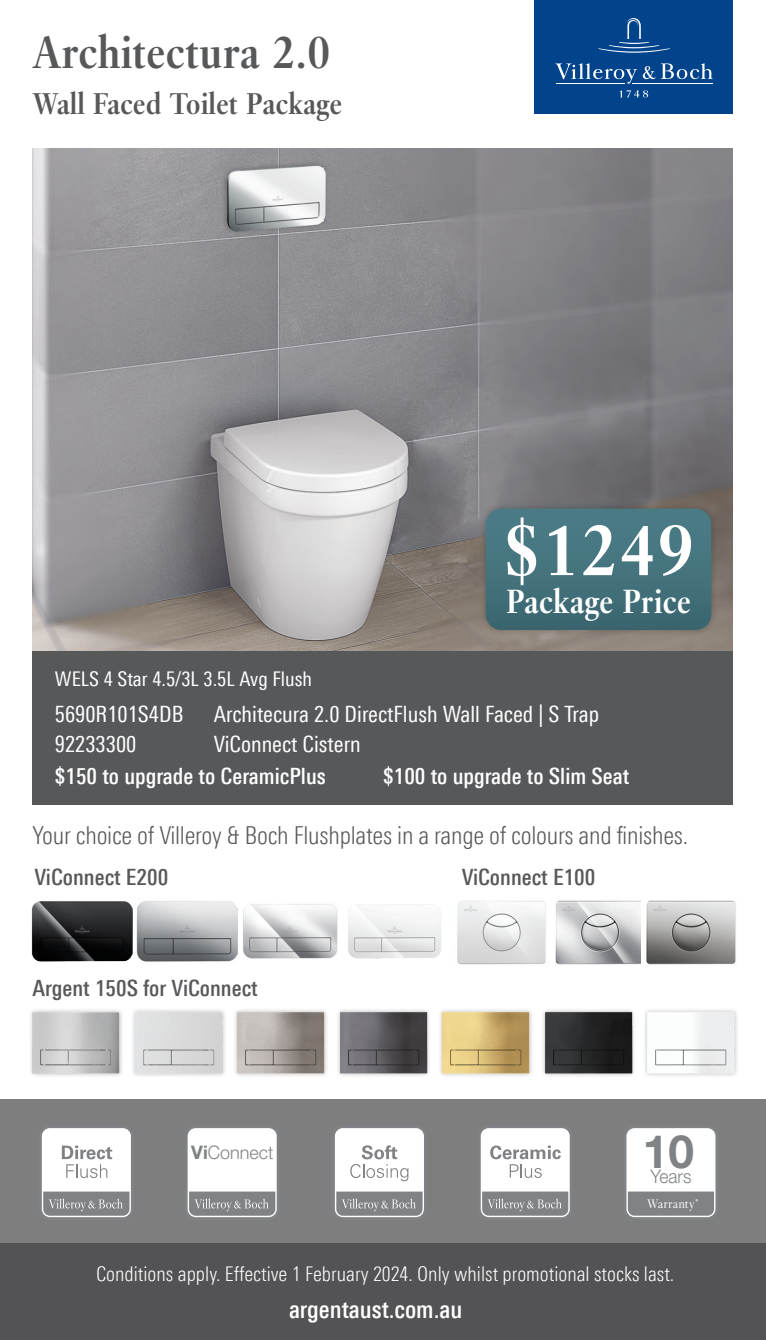
<style>
.page{position:relative;width:766px;height:1340px;background:#fff}
.page>*{position:absolute;margin:0;border:0;box-sizing:border-box;transform-origin:0 0}
.t1{font:700 71.77px "Villeroy Boch";color:#fff}
.t2{font:700 46.12px "Helvetica Neue LTW1 G";color:#808385}
.t3{font:700 45px "Villeroy Boch";color:#57585a}
.t4{font:700 33.07px "Villeroy Boch";color:#fff}
.t5{font:700 29.7px "Villeroy Boch";color:#57585a}
.t6{font:300 24.75px "Linotype Univers 320 Cn";letter-spacing:-.01em;color:#57585a}
.t7{font:500 24.75px "Linotype Univers 520 Cn";color:#fff}
.t8{font:22.5px "Linotype Univers 420 Cn";color:#fff}
.t9{font:500 22.5px "Linotype Univers 520 Cn";color:#fff}
.t10{font:500 22.5px "Linotype Univers 520 Cn";color:#57585a}
.t11{font:300 20.25px "Linotype Univers 320 Cn";color:#fff}
.t12{font:20.25px "Linotype Univers 420 Cn";color:#fff}
.t13{font:300 18.68px "Helvetica Neue LTW1 G";color:#808385;scale:.93 1}
.t14{font:300 18px "Helvetica Neue LTW1 G";color:#808385}
.t15{font:12.38px "Villeroy Boch";letter-spacing:.015em;color:#fff;scale:1.05 1}
.s1{font-weight:700;font-size:18.68px}
.s2{font-size:18.68px}
</style>
<div class="page">
<div style="left:0;top:1099px;width:765px;height:240px;background:#7e7e7f"></div>
<div style="left:0;top:1243px;width:765px;height:96px;background:#535355"></div>
<div style="left:39px;top:1125px;width:95px;height:94px;background:linear-gradient(to right,#8a8c8e,#87898c);border-radius:11px"></div>
<div style="left:42px;top:1128px;width:89px;height:89px;background:#fff;border-radius:8px"></div>
<svg style="left:43px;top:1191px;width:86px;height:24px;background:#8d8e91"></svg>
<svg style="left:62px;top:1145px;width:50px;height:33px"></svg>
<div style="left:332px;top:1125px;width:94px;height:94px;background:#808285;border-radius:11px"></div>
<div style="left:335px;top:1128px;width:89px;height:89px;background:#fff;border-radius:8px"></div>
<svg style="left:336px;top:1191px;width:86px;height:24px;background:#8d8f91"></svg>
<svg style="left:350px;top:1145px;width:58px;height:36px"></svg>
<svg style="left:623px;top:1125px;width:95px;height:94px"></svg>
<div style="left:626px;top:1128px;width:89px;height:89px;background:#fff;border-radius:8px"></div>
<div style="left:627px;top:1191px;width:86px;height:24px;background:#808385"></div>
<svg style="left:477px;top:1125px;width:95px;height:94px"></svg>
<div style="left:480px;top:1128px;width:89px;height:89px;background:#fff;border-radius:8px"></div>
<svg style="left:482px;top:1191px;width:86px;height:24px;background:#8c8e91"></svg>
<svg style="left:490px;top:1145px;width:70px;height:32px"></svg>
<svg style="left:185px;top:1125px;width:94px;height:94px"></svg>
<div style="left:188px;top:1128px;width:89px;height:89px;background:#fff;border-radius:8px"></div>
<svg style="left:189px;top:1191px;width:86px;height:24px;background:#8c8f91"></svg>
<img style="left:555px;top:900px;width:86px;height:65px">
<img style="left:646px;top:900px;width:90px;height:65px">
<img style="left:457px;top:901px;width:89px;height:64px">
<img style="left:136px;top:901px;width:202px;height:61px">
<img style="left:31px;top:901px;width:101px;height:61px">
<img style="left:348px;top:904px;width:93px;height:55px">
<img style="left:31px;top:1010px;width:91px;height:66px">
<img style="left:338px;top:1010px;width:91px;height:66px">
<img style="left:133px;top:1010px;width:92px;height:66px">
<img style="left:440px;top:1010px;width:92px;height:66px">
<img style="left:543px;top:1010px;width:91px;height:66px">
<img style="left:235px;top:1010px;width:92px;height:66px">
<img style="left:645px;top:1010px;width:92px;height:66px">
<div style="left:534px;top:2px;width:198px;height:112px;background:#01448c"></div>
<svg style="left:598px;top:18px;width:71px;height:35px"></svg>
<svg style="left:619px;top:90px;width:29px;height:8px"></svg>
<svg style="left:555px;top:63px;width:157px;height:21px"></svg>
<img style="left:33px;top:149px;width:699px;height:502px">
<div style="left:33px;top:651px;width:699px;height:153px;background:#57585a"></div>
<div style="left:478px;top:501px;width:240px;height:135px;background:#231f20;opacity:.3"></div>
<svg style="left:485px;top:508px;width:226px;height:122px;background:#44727c"></svg>
<h3 class="t3" style="left:33px;top:24px;width:299px">Architectura 2.0</h3>
<h3 class="t5" style="left:33px;top:85px;width:311px">Wall Faced Toilet Package</h3>
<p class="t12" style="left:55px;top:667px;width:258px">WELS 4 Star 4.5/3L 3.5L Avg Flush</p>
<h1 class="t1" style="left:502px;top:505px;width:194px">$1249</h1>
<h3 class="t4" style="left:506px;top:580px;width:186px">Package Price</h3>
<p class="t8" style="left:55px;top:700px;width:130px">5690R101S4DB</p>
<p class="t8" style="left:214px;top:700px;width:386px">Architecura 2.0 DirectFlush Wall Faced | S Trap</p>
<p class="t8" style="left:55px;top:730px;width:83px">92233300</p>
<p class="t9" style="left:55px;top:763px;width:272px">$150 to upgrade to CeramicPlus</p>
<p class="t9" style="left:383px;top:763px;width:247px">$100 to upgrade to Slim Seat</p>
<p class="t8" style="left:214px;top:730px;width:148px">ViConnect Cistern</p>
<p class="t6" style="left:33px;top:820px;width:657px">Your choice of Villeroy &amp; Boch Flushplates in a range of colours and finishes.</p>
<p class="t10" style="left:35px;top:864px;width:135px">ViConnect E200</p>
<p class="t10" style="left:461px;top:864px;width:135px">ViConnect E100</p>
<p class="t10" style="left:33px;top:974px;width:226px">Argent 150S for ViConnect</p>
<p class="t14" style="left:191px;top:1141px;width:84px"><span class="s1">Vi</span><span class="s2">C</span>onnect</p>
<h2 class="t2" style="left:642px;top:1122px;width:53px">10</h2>
<p class="t13" style="left:650px;top:1165px;width:45px">Years</p>
<p class="t15" style="left:647px;top:1195px;width:50px">Warranty<sup>*</sup></p>
<p class="t11" style="left:96px;top:1262px;width:579px">Conditions apply. Effective 1 February 2024. Only whilst promotional stocks last.</p>
<p class="t7" style="left:289px;top:1294px;width:175px">argentaust.com.au</p>
</div>
